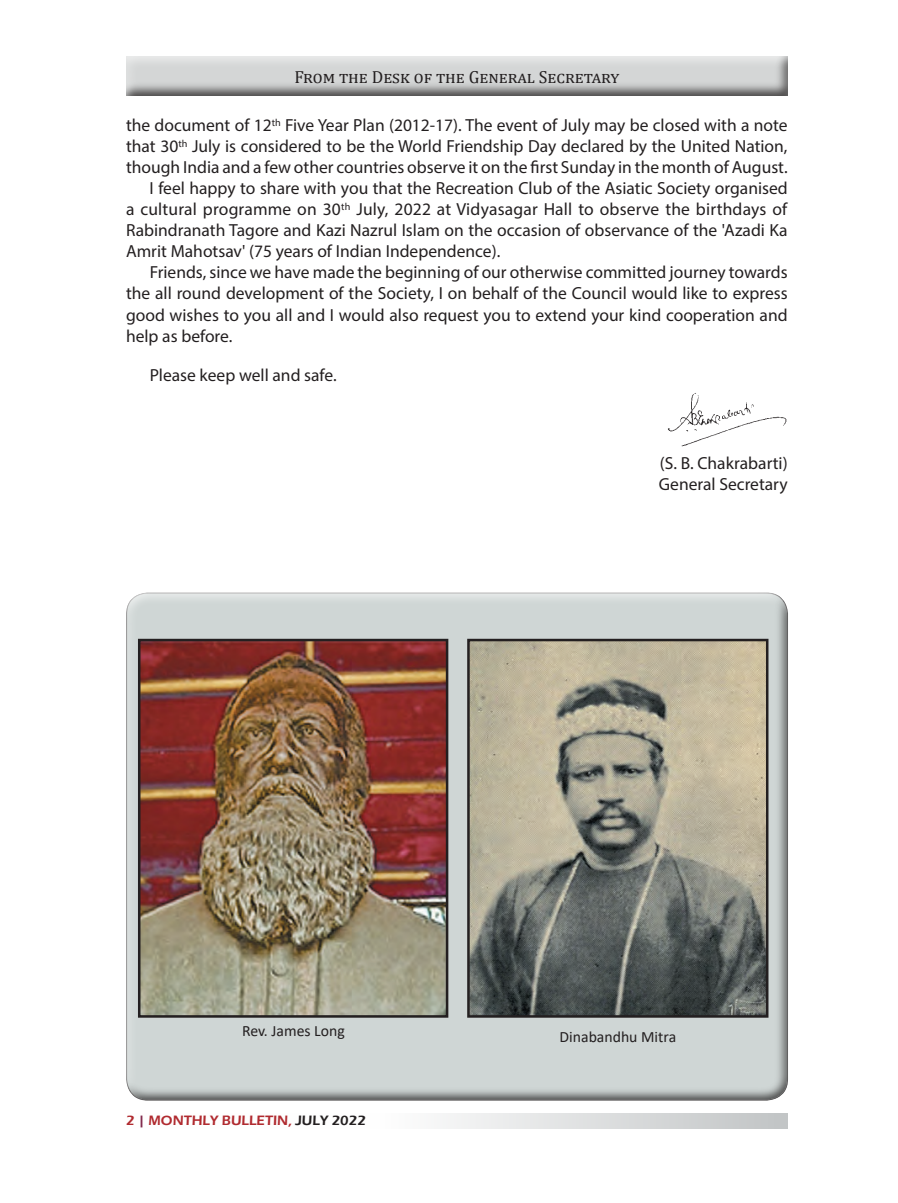
<style>
.page{position:relative;width:898px;height:1203px;background:#fff}
.page>*{position:absolute;margin:0;border:0;box-sizing:border-box;transform-origin:0 0}
.t1{font:17.5px/21px "Myriad Pro";color:#231f20}
.t2{font:17.5px "Cambria";letter-spacing:.055em;color:#231f20}
.t3{font:15.75px "Calibri";color:#231f20}
.t4{font:600 14px "Eras ITC";color:#b02a2f}
.t5{font:600 14px "Eras ITC";color:#231f20}
.s1{color:#812a4d}
.s2{color:#231f20}
</style>
<div class="page">
<div style="left:127px;top:1112px;width:660px;height:16px;background:linear-gradient(to right,#fff,#cacccd)"></div>
<div style="left:126px;top:55px;width:665px;height:44px;background:#231f20;opacity:.75"></div>
<div style="left:126px;top:592px;width:665px;height:508px;background:#231f20;opacity:.75"></div>
<img style="left:668px;top:393px;width:119px;height:54px">
<img style="left:471px;top:642px;width:293px;height:371px">
<div style="left:467px;top:638px;width:301px;height:379px;border:3px solid #231f20"></div>
<img style="left:142px;top:642px;width:302px;height:371px">
<div style="left:138px;top:638px;width:310px;height:379px;border:3px solid #231f20"></div>
<p class="t2" style="left:294px;top:67px;width:326px">From the Desk of the General Secretary</p>
<p class="t1" style="left:126px;top:115px;width:663px">the document of 12<sup>th</sup> Five Year Plan (2012-17). The event of July may be closed with a note</p>
<p class="t1" style="left:126px;top:136px;width:663px">that 30<sup>th</sup> July is considered to be the World Friendship Day declared by the United Nation,</p>
<p class="t1" style="left:126px;top:157px;width:663px">though India and a few other countries observe it on the first Sunday in the month of August.</p>
<p class="t1" style="left:150px;top:178px;width:639px">I feel happy to share with you that the Recreation Club of the Asiatic Society organised</p>
<p class="t1" style="left:126px;top:199px;width:663px">a cultural programme on 30<sup>th</sup> July, 2022 at Vidyasagar Hall to observe the birthdays of</p>
<p class="t1" style="left:126px;top:220px;width:663px">Rabindranath Tagore and Kazi Nazrul Islam on the occasion of observance of the 'Azadi Ka</p>
<p class="t1" style="left:126px;top:241px;width:376px">Amrit Mahotsav' (75 years of Indian Independence).</p>
<p class="t1" style="left:150px;top:262px;width:639px">Friends, since we have made the beginning of our otherwise committed journey towards</p>
<p class="t1" style="left:126px;top:283px;width:663px">the all round development of the Society, I on behalf of the Council would like to express</p>
<p class="t1" style="left:126px;top:304px;width:663px">good wishes to you all and I would also request you to extend your kind cooperation and</p>
<p class="t1" style="left:126px;top:325px;width:108px">help as before.</p>
<p class="t1" style="left:150px;top:364px;width:188px">Please keep well and safe.</p>
<p class="t1" style="left:659px;top:452px;width:130px">(S. B. Chakrabarti)<br>General Secretary</p>
<p class="t3" style="left:242px;top:1019px;width:104px">Rev. James Long</p>
<p class="t4" style="left:126px;top:1112px;width:186px">2 <span class="s1">|</span> MONTHLY BULLETIN, <span class="s2">JULY</span></p>
<p class="t5" style="left:332px;top:1112px;width:36px">2022</p>
<p class="t3" style="left:559px;top:1025px;width:118px">Dinabandhu Mitra</p>
</div>
